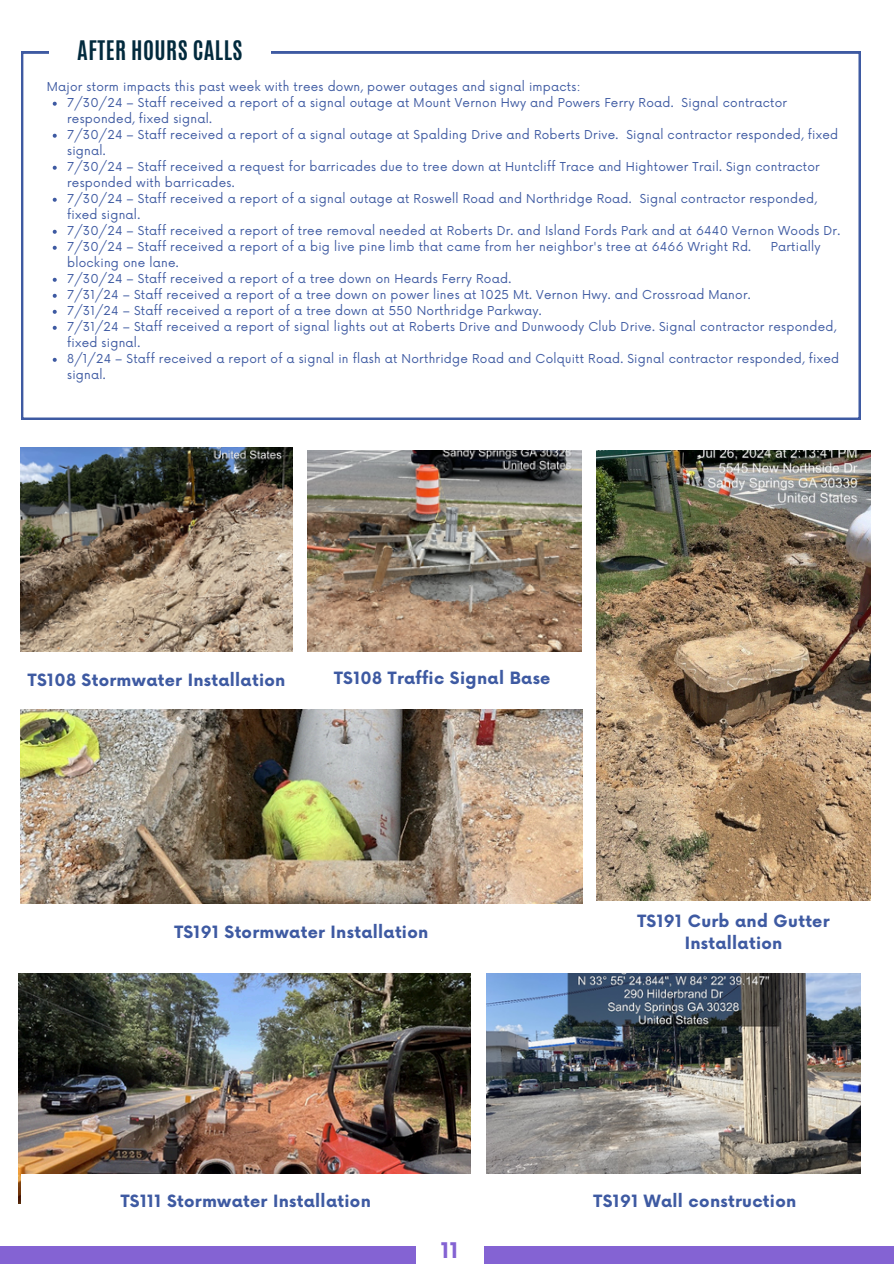
<style>
.page{position:relative;width:894px;height:1264px;background:#fff}
.page>*{position:absolute;margin:0;border:0;box-sizing:border-box;transform-origin:0 0}
.t1{font:700 22.5px "Antonio";letter-spacing:.02em;color:#022a3d}
.t2{font:700 21px "Now";color:#8463d3}
.t3{font:700 16.5px/22.5px "Now";letter-spacing:.02em;color:#3e5aa2;text-align:center}
.t4{font:12px/16px "Now";letter-spacing:.02em;color:#3e5aa2}
</style>
<div class="page">
<div style="left:0;top:1246px;width:893px;height:17px;background:#8463d3"></div>
<div style="left:416px;top:1231px;width:67px;height:32px;background:#fff"></div>
<img style="left:18px;top:973px;width:452px;height:230px">
<img style="left:21px;top:448px;width:272px;height:204px">
<img style="left:596px;top:450px;width:274px;height:450px">
<img style="left:486px;top:973px;width:374px;height:201px">
<div style="left:21px;top:1174px;width:449px;height:57px;background:#fff"></div>
<img style="left:307px;top:450px;width:274px;height:201px">
<img style="left:21px;top:709px;width:561px;height:195px">
<svg style="left:21px;top:52px;width:839px;height:367px"></svg>
<svg style="left:50px;top:52px;width:220px;height:28px"></svg>
<svg style="left:53px;top:102px;width:4px;height:4px"></svg>
<svg style="left:53px;top:134px;width:4px;height:4px"></svg>
<svg style="left:53px;top:166px;width:4px;height:4px"></svg>
<svg style="left:53px;top:198px;width:4px;height:4px"></svg>
<svg style="left:53px;top:230px;width:4px;height:4px"></svg>
<svg style="left:53px;top:246px;width:4px;height:4px"></svg>
<svg style="left:53px;top:278px;width:4px;height:4px"></svg>
<svg style="left:53px;top:294px;width:4px;height:4px"></svg>
<svg style="left:53px;top:310px;width:4px;height:4px"></svg>
<svg style="left:53px;top:326px;width:4px;height:4px"></svg>
<svg style="left:53px;top:358px;width:4px;height:4px"></svg>
<p class="t1" style="left:77px;top:34px;width:167px">AFTER HOURS CALLS</p>
<p class="t4" style="left:47px;top:79px;width:535px">Major storm impacts this past week with trees down, power outages and signal impacts:</p>
<h2 class="t4" style="left:67px;top:95px;width:721px">7/30/24 – Staff received a report of a signal outage at Mount Vernon Hwy and Powers Ferry Road. Signal contractor responded, fixed signal.</h2>
<h2 class="t4" style="left:67px;top:127px;width:772px">7/30/24 – Staff received a report of a signal outage at Spalding Drive and Roberts Drive. Signal contractor responded, fixed signal.</h2>
<p class="t4" style="left:67px;top:159px;width:754px">7/30/24 – Staff received a request for barricades due to tree down at Huntcliff Trace and Hightower Trail. Sign contractor responded with barricades.</p>
<h2 class="t4" style="left:67px;top:191px;width:751px">7/30/24 – Staff received a report of a signal outage at Roswell Road and Northridge Road. Signal contractor responded, fixed signal.</h2>
<p class="t4" style="left:67px;top:223px;width:774px">7/30/24 – Staff received a report of tree removal needed at Roberts Dr. and Island Fords Park and at 6440 Vernon Woods Dr.</p>
<h2 class="t4" style="left:67px;top:239px;width:685px">7/30/24 – Staff received a report of a big live pine limb that came from her neighbor's tree at 6466 Wright Rd.</h2>
<h2 class="t4" style="left:770px;top:239px;width:51px">Partially</h2>
<h2 class="t4" style="left:67px;top:255px;width:113px">blocking one lane.</h2>
<p class="t4" style="left:67px;top:271px;width:445px">7/30/24 – Staff received a report of a tree down on Heards Ferry Road.</p>
<p class="t4" style="left:67px;top:287px;width:684px">7/31/24 – Staff received a report of a tree down on power lines at 1025 Mt. Vernon Hwy. and Crossroad Manor.</p>
<h2 class="t4" style="left:67px;top:303px;width:476px">7/31/24 – Staff received a report of a tree down at 550 Northridge Parkway.</h2>
<h2 class="t4" style="left:67px;top:319px;width:770px">7/31/24 – Staff received a report of signal lights out at Roberts Drive and Dunwoody Club Drive. Signal contractor responded, fixed signal.</h2>
<p class="t4" style="left:67px;top:351px;width:773px">8/1/24 – Staff received a report of a signal in flash at Northridge Road and Colquitt Road. Signal contractor responded, fixed signal.</p>
<p class="t3" style="left:28px;top:669px;width:259px">TS108 Stormwater Installation</p>
<p class="t3" style="left:334px;top:667px;width:218px">TS108 Traffic Signal Base</p>
<p class="t3" style="left:174px;top:921px;width:255px">TS191 Stormwater Installation</p>
<p class="t3" style="left:637px;top:910px;width:193px">TS191 Curb and Gutter<br>Installation</p>
<p class="t3" style="left:121px;top:1190px;width:251px">TS111 Stormwater Installation</p>
<h1 class="t2" style="left:441px;top:1239px;width:19px">11</h1>
<p class="t3" style="left:593px;top:1191px;width:204px">TS191 Wall construction</p>
</div>
